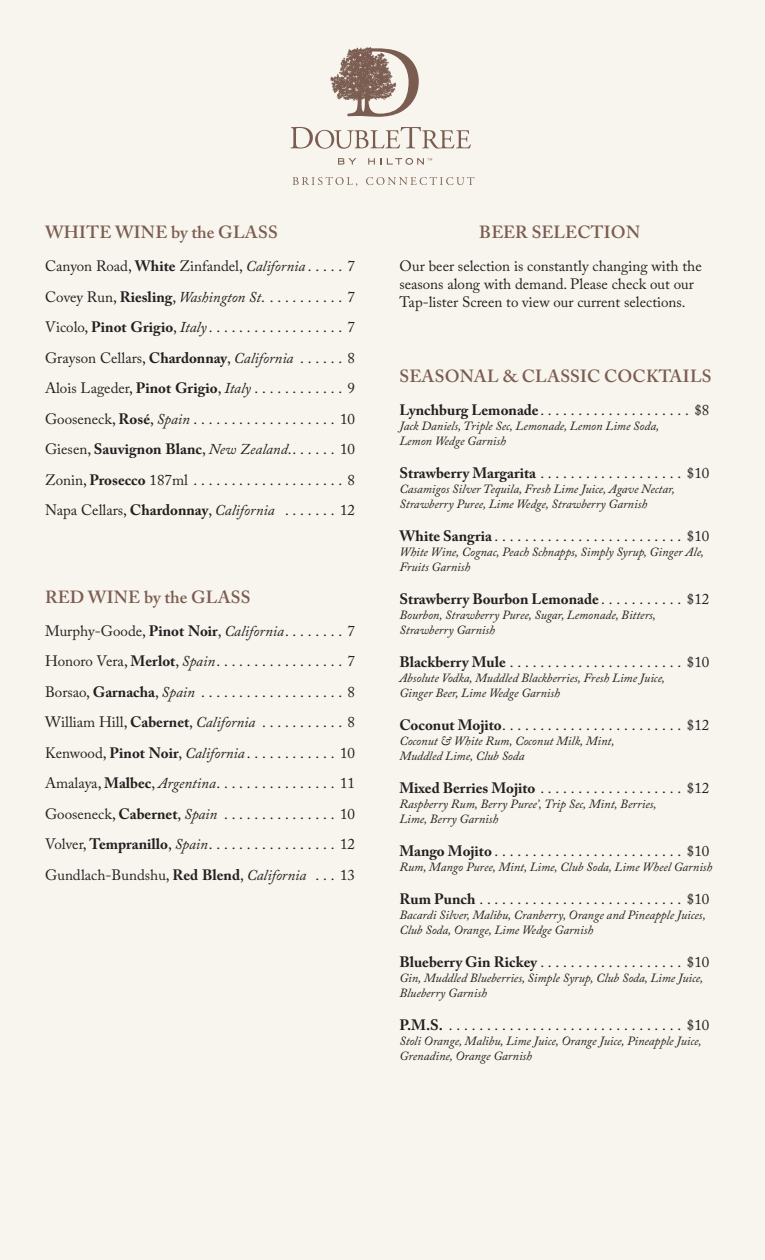
<style>
.page{position:relative;width:765px;height:1260px;background:#f7f5ed}
.page>*{position:absolute;margin:0;border:0;box-sizing:border-box;transform-origin:0 0}
.t1{font:600 17.5px "Adobe Caslon Pro";letter-spacing:.015em;color:#7b5c51}
.t2{font:15px/18px "Adobe Caslon Pro";color:#231f20}
.t3{font:700 15px "Adobe Caslon Pro";color:#231f20}
.t4{font:italic 12.5px/15px "Adobe Caslon Pro";color:#231f20}
.s1{font-weight:700}
.s2{font-style:italic}
.s3{font-weight:400}
</style>
<div class="page">
<svg style="left:330px;top:47px;width:89px;height:70px"></svg>
<svg style="left:291px;top:127px;width:180px;height:22px"></svg>
<svg style="left:338px;top:158px;width:18px;height:7px"></svg>
<svg style="left:368px;top:158px;width:13px;height:7px"></svg>
<svg style="left:387px;top:158px;width:45px;height:7px"></svg>
<svg style="left:293px;top:177px;width:64px;height:9px"></svg>
<svg style="left:366px;top:177px;width:108px;height:8px"></svg>
<p class="t1" style="left:45px;top:222px;width:234px">WHITE WINE by the GLASS</p>
<p class="t2" style="left:45px;top:257px;width:311px">Canyon Road, <span class="s1">White</span> Zinfandel, <span class="s2">California</span> . . . . . 7</p>
<p class="t2" style="left:45px;top:288px;width:311px">Covey Run, <span class="s1">Riesling</span>, <span class="s2">Washington St</span>. . . . . . . . . . . 7</p>
<p class="t2" style="left:45px;top:318px;width:311px">Vicolo, <span class="s1">Pinot Grigio</span>, <span class="s2">Italy</span> . . . . . . . . . . . . . . . . . . 7</p>
<p class="t2" style="left:45px;top:349px;width:311px">Grayson Cellars, <span class="s1">Chardonnay</span>, <span class="s2">California</span> . . . . . . 8</p>
<p class="t2" style="left:45px;top:379px;width:311px">Alois Lageder, <span class="s1">Pinot Grigio</span>, <span class="s2">Italy</span> . . . . . . . . . . . . 9</p>
<p class="t2" style="left:45px;top:410px;width:311px">Gooseneck, <span class="s1">Rosé</span>, <span class="s2">Spain</span> . . . . . . . . . . . . . . . . . . . 10</p>
<p class="t2" style="left:45px;top:440px;width:311px">Giesen, <span class="s1">Sauvignon Blanc</span>, <span class="s2">New Zealand</span>. . . . . . . 10</p>
<p class="t2" style="left:45px;top:471px;width:311px">Zonin, <span class="s1">Prosecco</span> 187ml . . . . . . . . . . . . . . . . . . . . 8</p>
<p class="t2" style="left:45px;top:501px;width:311px">Napa Cellars, <span class="s1">Chardonnay</span>, <span class="s2">California</span> . . . . . . . 12</p>
<p class="t1" style="left:45px;top:587px;width:207px">RED WINE by the GLASS</p>
<p class="t2" style="left:45px;top:622px;width:311px">Murphy-Goode, <span class="s1">Pinot Noir</span>, <span class="s2">California</span> . . . . . . . . 7</p>
<p class="t2" style="left:45px;top:652px;width:311px">Honoro Vera, <span class="s1">Merlot</span>, <span class="s2">Spain</span> . . . . . . . . . . . . . . . . . 7</p>
<p class="t2" style="left:45px;top:683px;width:311px">Borsao, <span class="s1">Garnacha</span>, <span class="s2">Spain</span> . . . . . . . . . . . . . . . . . . . 8</p>
<p class="t2" style="left:45px;top:713px;width:311px">William Hill, <span class="s1">Cabernet</span>, <span class="s2">California</span> . . . . . . . . . . . 8</p>
<p class="t2" style="left:45px;top:744px;width:311px">Kenwood, <span class="s1">Pinot Noir</span>, <span class="s2">California</span> . . . . . . . . . . . . 10</p>
<p class="t2" style="left:45px;top:774px;width:311px">Amalaya, <span class="s1">Malbec</span>, <span class="s2">Argentina</span> . . . . . . . . . . . . . . . . 11</p>
<p class="t2" style="left:45px;top:805px;width:311px">Gooseneck, <span class="s1">Cabernet</span>, <span class="s2">Spain</span> . . . . . . . . . . . . . . . 10</p>
<p class="t2" style="left:45px;top:835px;width:311px">Volver, <span class="s1">Tempranillo</span>, <span class="s2">Spain</span> . . . . . . . . . . . . . . . . . 12</p>
<p class="t2" style="left:45px;top:866px;width:311px">Gundlach-Bundshu, <span class="s1">Red Blend</span>, <span class="s2">California</span> . . . 13</p>
<p class="t1" style="left:479px;top:222px;width:162px">BEER SELECTION</p>
<p class="t2" style="left:399px;top:257px;width:304px">Our beer selection is constantly changing with the seasons along with demand. Please check out our<br>Tap-lister Screen to view our current selections.</p>
<p class="t1" style="left:399px;top:366px;width:314px">SEASONAL &amp; CLASSIC COCKTAILS</p>
<p class="t2" style="left:399px;top:401px;width:311px"><span class="s1">Lynchburg Lemonade</span> . . . . . . . . . . . . . . . . . . . . $8</p>
<p class="t4" style="left:399px;top:419px;width:261px">Jack Daniels, Triple Sec, Lemonade, Lemon Lime Soda,<br>Lemon Wedge Garnish</p>
<p class="t2" style="left:399px;top:464px;width:311px"><span class="s1">Strawberry Margarita</span> . . . . . . . . . . . . . . . . . . . $10</p>
<p class="t4" style="left:399px;top:482px;width:277px">Casamigos Silver Tequila, Fresh Lime Juice, Agave Nectar,<br>Strawberry Puree, Lime Wedge, Strawberry Garnish</p>
<p class="t2" style="left:399px;top:527px;width:311px"><span class="s1">White Sangria</span> . . . . . . . . . . . . . . . . . . . . . . . . . $10</p>
<p class="t4" style="left:399px;top:545px;width:306px">White Wine, Cognac, Peach Schnapps, Simply Syrup, Ginger Ale,<br>Fruits Garnish</p>
<p class="t3" style="left:399px;top:590px;width:311px">Strawberry Bourbon Lemonade <span class="s3">. . . . . . . . . . . $12</span></p>
<p class="t4" style="left:399px;top:608px;width:258px">Bourbon, Strawberry Puree, Sugar, Lemonade, Bitters,<br>Strawberry Garnish</p>
<p class="t2" style="left:399px;top:653px;width:311px"><span class="s1">Blackberry Mule</span> . . . . . . . . . . . . . . . . . . . . . . . $10</p>
<p class="t4" style="left:399px;top:671px;width:267px">Absolute Vodka, Muddled Blackberries, Fresh Lime Juice,<br>Ginger Beer, Lime Wedge Garnish</p>
<p class="t2" style="left:399px;top:716px;width:311px"><span class="s1">Coconut Mojito</span> . . . . . . . . . . . . . . . . . . . . . . . . $12</p>
<p class="t4" style="left:399px;top:734px;width:217px">Coconut &amp; White Rum, Coconut Milk, Mint,<br>Muddled Lime, Club Soda</p>
<p class="t2" style="left:399px;top:779px;width:311px"><span class="s1">Mixed Berries Mojito</span> . . . . . . . . . . . . . . . . . . . $12</p>
<p class="t4" style="left:399px;top:797px;width:259px">Raspberry Rum, Berry Puree’, Trip Sec, Mint, Berries,<br>Lime, Berry Garnish</p>
<p class="t2" style="left:399px;top:842px;width:311px"><span class="s1">Mango Mojito</span> . . . . . . . . . . . . . . . . . . . . . . . . . $10</p>
<p class="t4" style="left:399px;top:860px;width:315px">Rum, Mango Puree, Mint, Lime, Club Soda, Lime Wheel Garnish</p>
<p class="t2" style="left:399px;top:890px;width:311px"><span class="s1">Rum Punch</span> . . . . . . . . . . . . . . . . . . . . . . . . . . . $10</p>
<p class="t4" style="left:399px;top:908px;width:308px">Bacardi Silver, Malibu, Cranberry, Orange and Pineapple Juices,<br>Club Soda, Orange, Lime Wedge Garnish</p>
<p class="t2" style="left:399px;top:953px;width:311px"><span class="s1">Blueberry Gin Rickey</span> . . . . . . . . . . . . . . . . . . . $10</p>
<p class="t4" style="left:399px;top:971px;width:305px">Gin, Muddled Blueberries, Simple Syrup, Club Soda, Lime Juice,<br>Blueberry Garnish</p>
<p class="t2" style="left:399px;top:1016px;width:311px"><span class="s1">P.M.S.</span> . . . . . . . . . . . . . . . . . . . . . . . . . . . . . . . $10</p>
<p class="t4" style="left:399px;top:1034px;width:304px">Stoli Orange, Malibu, Lime Juice, Orange Juice, Pineapple Juice,<br>Grenadine, Orange Garnish</p>
</div>
